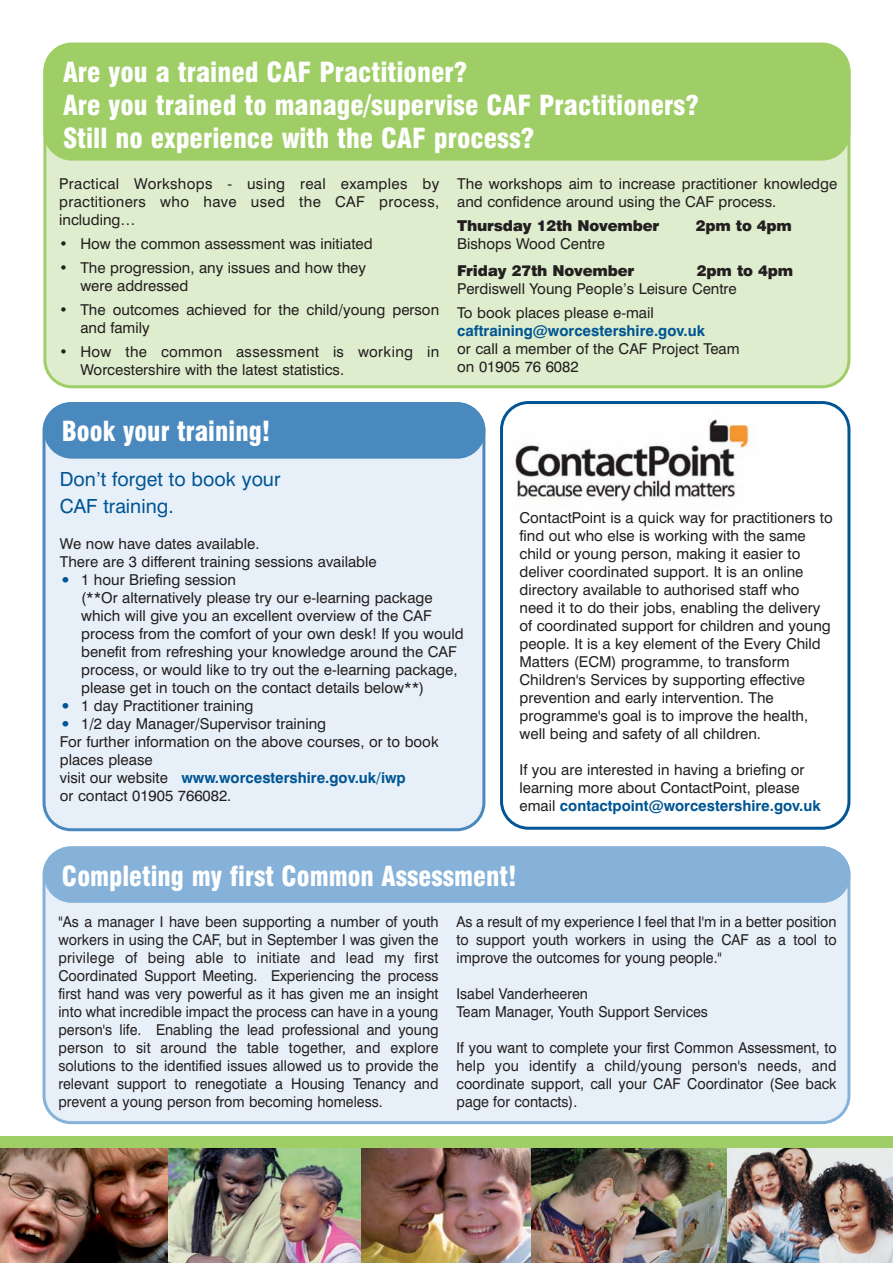
<style>
.page{position:relative;width:893px;height:1263px;background:#fff}
.page>*{position:absolute;margin:0;border:0;box-sizing:border-box;transform-origin:0 0}
.t1{font:900 condensed 27px/33px "Swiss 721 BT";color:#fff}
.t2{font:900 condensed 27px "Swiss 721 BT";color:#fff;scale:.96 1}
.t3{font:19.5px/27px "Swiss 721 BT";color:#005594}
.t4{font:15px/18px "Swiss 721 BT";color:#231f20}
.t5{font:15px/18px "Swiss 721 BT";color:#231f20;text-align:justify;scale:.95 1}
.t6{font:900 15px/27px "Swiss 721 BT";letter-spacing:-.015em;color:#231f20}
.s1{font-weight:400}
.s2{font-weight:900}
.s3{font-weight:700;color:#005594}
.s4{font-size:19.5px;color:#005594}
</style>
<div class="page">
<img style="left:530px;top:1148px;width:197px;height:115px">
<img style="left:168px;top:1148px;width:362px;height:115px">
<img style="left:0;top:1148px;width:168px;height:115px">
<img style="left:727px;top:1148px;width:166px;height:115px">
<div style="left:0;top:1136px;width:893px;height:12px;background:#9fce66"></div>
<div style="left:43px;top:43px;width:807px;height:345px;background:#deedcd"></div>
<div style="left:43px;top:44px;width:807px;height:117px;background:#9fce66"></div>
<svg style="left:500px;top:401px;width:350px;height:429px"></svg>
<div style="left:43px;top:422px;width:442px;height:409px;background:#e7f0f8"></div>
<div style="left:44px;top:402px;width:441px;height:57px;background:#4a89be"></div>
<div style="left:43px;top:846px;width:807px;height:278px;background:#e7f0f8"></div>
<div style="left:44px;top:847px;width:806px;height:56px;background:#86b2d9"></div>
<p class="t1" style="left:63px;top:58px;width:637px">Are you a trained CAF Practitioner?<br>Are you trained to manage/supervise CAF Practitioners?<br>Still no experience with the CAF process?</p>
<p class="t4" style="left:59px;top:177px;width:382px;text-align:justify">Practical Workshops - using real examples by practitioners who have used the CAF process, including…</p>
<p class="t4" style="left:59px;top:237px;width:315px">• How the common assessment was initiated</p>
<p class="t4" style="left:80px;top:261px;width:287px;text-indent:-21px">• The progression, any issues and how they were addressed</p>
<p class="t4" style="left:80px;top:303px;width:360px;text-indent:-21px">• The outcomes achieved for the child/young person and family</p>
<p class="t4" style="left:80px;top:345px;width:360px;text-indent:-21px">• How the common assessment is working in<br>Worcestershire with the latest statistics.</p>
<p class="t4" style="left:457px;top:177px;width:382px">The workshops aim to increase practitioner knowledge and confidence around using the CAF process.</p>
<p class="t6" style="left:457px;top:214px;width:204px">Thursday 12th November</p>
<p class="t6" style="left:696px;top:214px;width:98px">2pm to 4pm</p>
<p class="t6" style="left:457px;top:232px;width:179px"><span class="s1">Bishops Wood Centre<br></span>Friday 27th November</p>
<p class="t4" style="left:457px;top:264px;width:337px;text-indent:240px"><span class="s2">2pm to 4pm<br></span>Perdiswell Young People’s Leisure Centre</p>
<p class="t4" style="left:457px;top:306px;width:284px">To book places please e-mail <span class="s3">caftraining@worcestershire.gov.uk<br></span>or call a member of the CAF Project Team on 01905 76 6082</p>
<p class="t2" style="left:62px;top:421px;width:219px">Book your training!</p>
<p class="t3" style="left:60px;top:468px;width:222px">Don’t forget to book your<br>CAF training.</p>
<p class="t4" style="left:60px;top:536px;width:318px">We now have dates available.<br>There are 3 different training sessions available</p>
<p class="t4" style="left:81px;top:572px;width:384px;text-indent:-21px"><span class="s4">•</span> 1 hour Briefing session<br>(**Or alternatively please try our e-learning package which will give you an excellent overview of the CAF process from the comfort of your own desk! If you would benefit from refreshing your knowledge around the CAF process, or would like to try out the e-learning package, please get in touch on the contact details below**)</p>
<p class="t4" style="left:60px;top:698px;width:195px"><span class="s4">•</span> 1 day Practitioner training</p>
<p class="t4" style="left:60px;top:716px;width:380px"><span class="s4">•</span> 1/2 day Manager/Supervisor training<br>For further information on the above courses, or to book places please<br>visit our website <span class="s3">www.worcestershire.gov.uk/iwp<br></span>or contact 01905 766082.</p>
<p class="t4" style="left:519px;top:510px;width:315px">ContactPoint is a quick way for practitioners to find out who else is working with the same child or young person, making it easier to deliver coordinated support. It is an online directory available to authorised staff who need it to do their jobs, enabling the delivery of coordinated support for children and young people. It is a key element of the Every Child Matters (ECM) programme, to transform Children's Services by supporting effective prevention and early intervention. The programme's goal is to improve the health, well being and safety of all children.</p>
<p class="t4" style="left:519px;top:762px;width:303px">If you are interested in having a briefing or learning more about ContactPoint, please email <span class="s3">contactpoint@worcestershire.gov.uk</span></p>
<p class="t2" style="left:62px;top:865px;width:475px">Completing my first Common Assessment!</p>
<p class="t5" style="left:58px;top:914px;width:402px">"As a manager I have been supporting a number of youth workers in using the CAF, but in September I was given the privilege of being able to initiate and lead my first Coordinated Support Meeting. Experiencing the process first hand was very powerful as it has given me an insight into what incredible impact the process can have in a young person's life. Enabling the lead professional and young person to sit around the table together, and explore solutions to the identified issues allowed us to provide the relevant support to renegotiate a Housing Tenancy and prevent a young person from becoming homeless.</p>
<p class="t5" style="left:457px;top:914px;width:402px">As a result of my experience I feel that I'm in a better position to support youth workers in using the CAF as a tool to improve the outcomes for young people."</p>
<p class="t5" style="left:457px;top:986px;width:266px">Isabel Vanderheeren<br>Team Manager, Youth Support Services</p>
<p class="t5" style="left:457px;top:1040px;width:402px">If you want to complete your first Common Assessment, to help you identify a child/young person's needs, and coordinate support, call your CAF Coordinator (See back page for contacts).</p>
</div>
